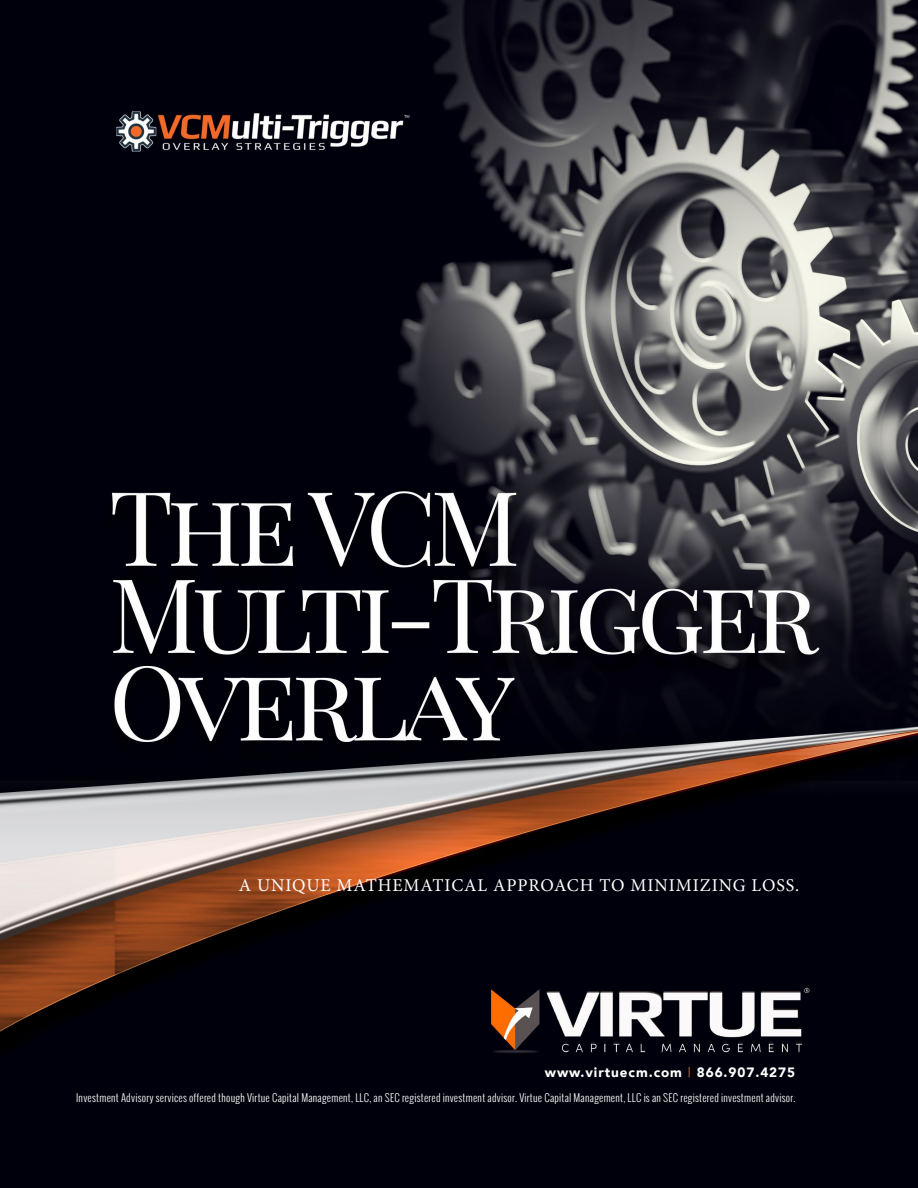
<style>
.page{position:relative;width:918px;height:1188px;background:#fff}
.page>*{position:absolute;margin:0;border:0;box-sizing:border-box;transform-origin:0 0}
.t1{font:18px "Minion Pro";letter-spacing:.05em;color:#fff}
.t2{font:900 13.5px "Avenir";letter-spacing:.07em;color:#fff}
.t3{font:300 10.5px "Oswald";letter-spacing:.02em;color:#fff}
.s1{font-weight:400;color:#f36e27}
</style>
<div class="page">
<img style="left:0;top:0;width:918px;height:1188px">
<h1 class="t1" style="left:239px;top:873px;width:562px">A UNIQUE MATHEMATICAL APPROACH TO MINIMIZING LOSS.</h1>
<p class="t2" style="left:545px;top:1061px;width:252px">www.virtuecm.com <span class="s1">|</span> 866.907.4275</p>
<p class="t3" style="left:76px;top:1090px;width:721px">Investment Advisory services offered though Virtue Capital Management, LLC, an SEC registered investment advisor. Virtue Capital Management, LLC is an SEC registered investment advisor.</p>
</div>
